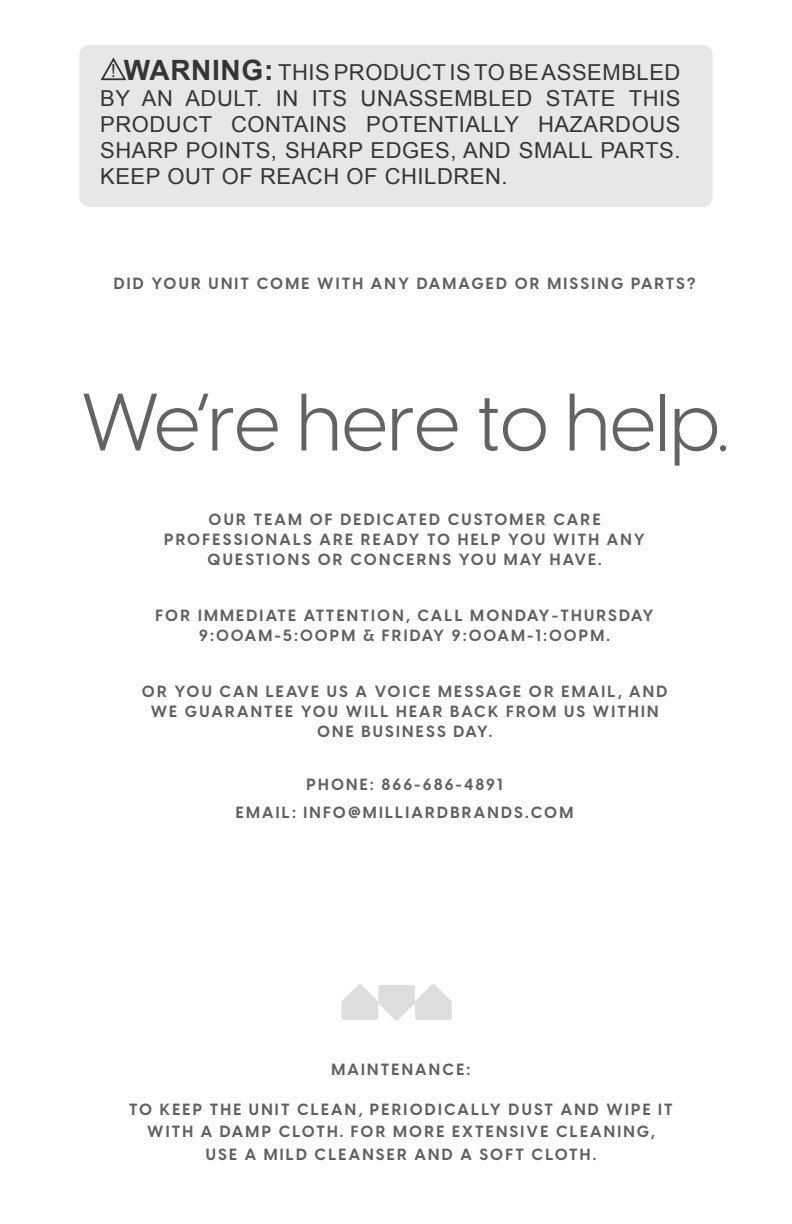
<style>
.page{position:relative;width:792px;height:1224px;background:#fff}
.page>*{position:absolute;margin:0;border:0;box-sizing:border-box;transform-origin:0 0}
.t1{font:80px "Visby CF";letter-spacing:-.01em;color:#646363}
.t2{font:22px/26px "Arial";letter-spacing:.025em;color:#363536;text-align:justify}
.t3{font:18px "Helvetica";color:#363536}
.t4{font:700 16px/20px "Visby CF";letter-spacing:.14em;color:#606060;text-align:center}
.s1{font-weight:700;font-size:28px}
</style>
<div class="page">
<div style="left:79px;top:45px;width:634px;height:162px;background:#e6e7e9;border-radius:10px"></div>
<svg style="left:100px;top:57px;width:27px;height:24px"></svg>
<svg style="left:342px;top:984px;width:110px;height:37px"></svg>
<p class="t2" style="left:100px;top:60px;width:582px;text-indent:24px"><span class="s1">WARNING:</span> THIS PRODUCT IS TO BE ASSEMBLED BY AN ADULT. IN ITS UNASSEMBLED STATE THIS PRODUCT CONTAINS POTENTIALLY HAZARDOUS SHARP POINTS, SHARP EDGES, AND SMALL PARTS.<br>KEEP OUT OF REACH OF CHILDREN.</p>
<p class="t3" style="left:110px;top:57px;width:7px">!</p>
<p class="t4" style="left:114px;top:272px;width:583px">DID YOUR UNIT COME WITH ANY DAMAGED OR MISSING PARTS?</p>
<p class="t1" style="left:81px;top:362px;width:650px">We’re here to help.</p>
<p class="t4" style="left:164px;top:508px;width:482px">OUR TEAM OF DEDICATED CUSTOMER CARE<br>PROFESSIONALS ARE READY TO HELP YOU WITH ANY<br>QUESTIONS OR CONCERNS YOU MAY HAVE.</p>
<p class="t4" style="left:156px;top:605px;width:500px">FOR IMMEDIATE ATTENTION, CALL MONDAY-THURSDAY<br>9:00AM-5:00PM &amp; FRIDAY 9:00AM-1:00PM.</p>
<p class="t4" style="left:142px;top:681px;width:527px">OR YOU CAN LEAVE US A VOICE MESSAGE OR EMAIL, AND<br>WE GUARANTEE YOU WILL HEAR BACK FROM US WITHIN<br>ONE BUSINESS DAY.</p>
<p class="t4" style="left:307px;top:773px;width:198px">PHONE: 866-686-4891</p>
<p class="t4" style="left:236px;top:801px;width:339px">EMAIL: INFO@MILLIARDBRANDS.COM</p>
<p class="t4" style="left:331px;top:1058px;width:141px">MAINTENANCE:</p>
<p class="t4" style="left:129px;top:1099px;width:545px">TO KEEP THE UNIT CLEAN, PERIODICALLY DUST AND WIPE IT</p>
<p class="t4" style="left:147px;top:1121px;width:509px">WITH A DAMP CLOTH. FOR MORE EXTENSIVE CLEANING,</p>
<p class="t4" style="left:206px;top:1143px;width:392px">USE A MILD CLEANSER AND A SOFT CLOTH.</p>
</div>
